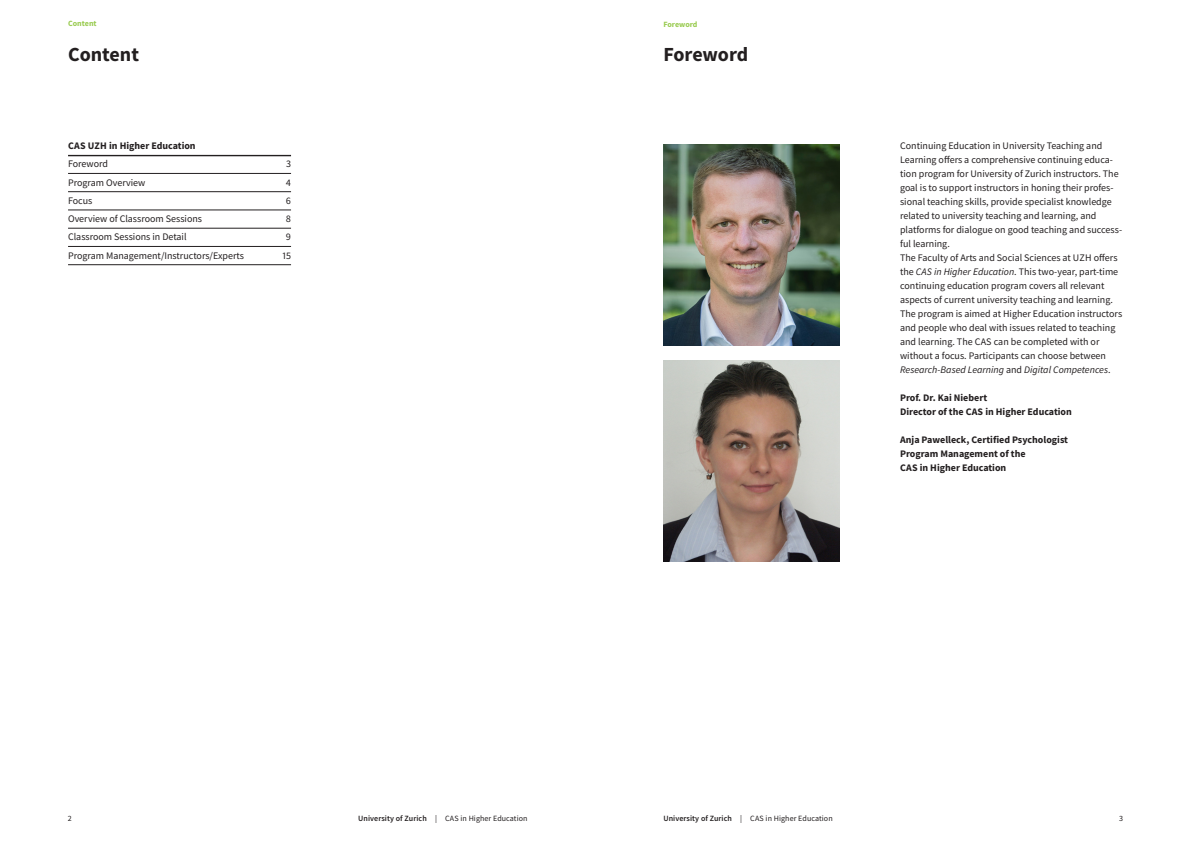
<style>
.page{position:relative;width:1191px;height:842px;background:#fff}
.page>*{position:absolute;margin:0;border:0;box-sizing:border-box;transform-origin:0 0}
._31__Titel{font:700 20px "Source Sans Pro";color:#231f20}
._11__Grundschrift{font:10px/14px "Source Sans Pro";color:#231f20}
._11__Grundschrift-2{font:700 10px "Source Sans Pro";color:#231f20}
.INH_11__Grundschrift{font:10px "Source Sans Pro";color:#231f20}
.INH_12__Grundschrift_Fett{font:700 10px "Source Sans Pro";color:#231f20}
.t1{font:8px "Source Sans Pro";letter-spacing:.01em;color:#231f20}
.Kolumnentitel{font:700 8px "Source Sans Pro";letter-spacing:.005em;color:#99cb50}
.s1{font-style:italic}
.s2{font-weight:600}
</style>
<div class="page">
<hr style="left:68px;top:155px;width:223px;height:1px;background:#231f20">
<hr style="left:68px;top:173px;width:223px;height:1px;background:#231f20">
<hr style="left:68px;top:191px;width:223px;height:1px;background:#231f20">
<hr style="left:68px;top:210px;width:223px;height:1px;background:#231f20">
<hr style="left:68px;top:228px;width:223px;height:1px;background:#231f20">
<hr style="left:68px;top:246px;width:223px;height:1px;background:#231f20">
<hr style="left:68px;top:264px;width:223px;height:1px;background:#231f20">
<img style="left:663px;top:144px;width:176px;height:201px">
<img style="left:663px;top:361px;width:176px;height:201px">
<p class="Kolumnentitel" style="left:68px;top:18px;width:30px">Content</p>
<p class="_31__Titel" style="left:68px;top:40px;width:72px">Content</p>
<p class="INH_12__Grundschrift_Fett" style="left:68px;top:139px;width:129px">CAS UZH in Higher Education</p>
<p class="INH_11__Grundschrift" style="left:68px;top:158px;width:42px">Foreword</p>
<p class="INH_11__Grundschrift" style="left:286px;top:158px;width:6px">3</p>
<p class="INH_11__Grundschrift" style="left:68px;top:176px;width:79px">Program Overview</p>
<p class="INH_11__Grundschrift" style="left:286px;top:176px;width:7px">4</p>
<p class="INH_11__Grundschrift" style="left:68px;top:194px;width:26px">Focus</p>
<p class="INH_11__Grundschrift" style="left:286px;top:194px;width:7px">6</p>
<p class="INH_11__Grundschrift" style="left:68px;top:213px;width:136px">Overview of Classroom Sessions</p>
<p class="INH_11__Grundschrift" style="left:286px;top:213px;width:7px">8</p>
<p class="INH_11__Grundschrift" style="left:68px;top:231px;width:120px">Classroom Sessions in Detail</p>
<p class="INH_11__Grundschrift" style="left:286px;top:231px;width:7px">9</p>
<p class="INH_11__Grundschrift" style="left:68px;top:249px;width:177px">Program Management/Instructors/Experts</p>
<p class="INH_11__Grundschrift" style="left:282px;top:249px;width:10px">15</p>
<p class="Kolumnentitel" style="left:663px;top:18px;width:36px">Foreword</p>
<p class="_31__Titel" style="left:663px;top:40px;width:86px">Foreword</p>
<p class="_11__Grundschrift" style="left:900px;top:139px;width:223px">Continuing Education in University Teaching and Learning offers a comprehensive continuing educa&shy;tion program for University of Zurich instructors. The goal is to support instructors in honing their profes&shy;sional teaching skills, provide specialist knowledge related to university teaching and learning, and platforms for dialogue on good teaching and success&shy;ful learning.</p>
<p class="_11__Grundschrift" style="left:900px;top:251px;width:220px">The Faculty of Arts and Social Sciences at UZH offers the <span class="s1">CAS in Higher Education</span>. This two-year, part-time continuing education program covers all relevant aspects of current university teaching and learning.</p>
<p class="_11__Grundschrift" style="left:900px;top:307px;width:224px">The program is aimed at Higher Education instructors and people who deal with issues related to teaching and learning. The CAS can be completed with or without a focus. Participants can choose between <span class="s1">Research-Based Learning</span> and <span class="s1">Digital Competences</span>.</p>
<p class="_11__Grundschrift-2" style="left:900px;top:391px;width:89px">Prof. Dr. Kai Niebert</p>
<p class="_11__Grundschrift-2" style="left:900px;top:405px;width:173px">Director of the CAS in Higher Education</p>
<p class="_11__Grundschrift-2" style="left:900px;top:433px;width:169px">Anja Pawelleck, Certified Psychologist</p>
<p class="_11__Grundschrift-2" style="left:900px;top:447px;width:127px">Program Management of the</p>
<p class="_11__Grundschrift-2" style="left:900px;top:461px;width:108px">CAS in Higher Education</p>
<p class="t1" style="left:68px;top:814px;width:6px">2</p>
<p class="t1" style="left:358px;top:814px;width:171px"><span class="s2">University of Zurich</span> | CAS in Higher Education</p>
<p class="t1" style="left:663px;top:814px;width:171px"><span class="s2">University of Zurich</span> | CAS in Higher Education</p>
<p class="t1" style="left:1119px;top:814px;width:5px">3</p>
</div>
